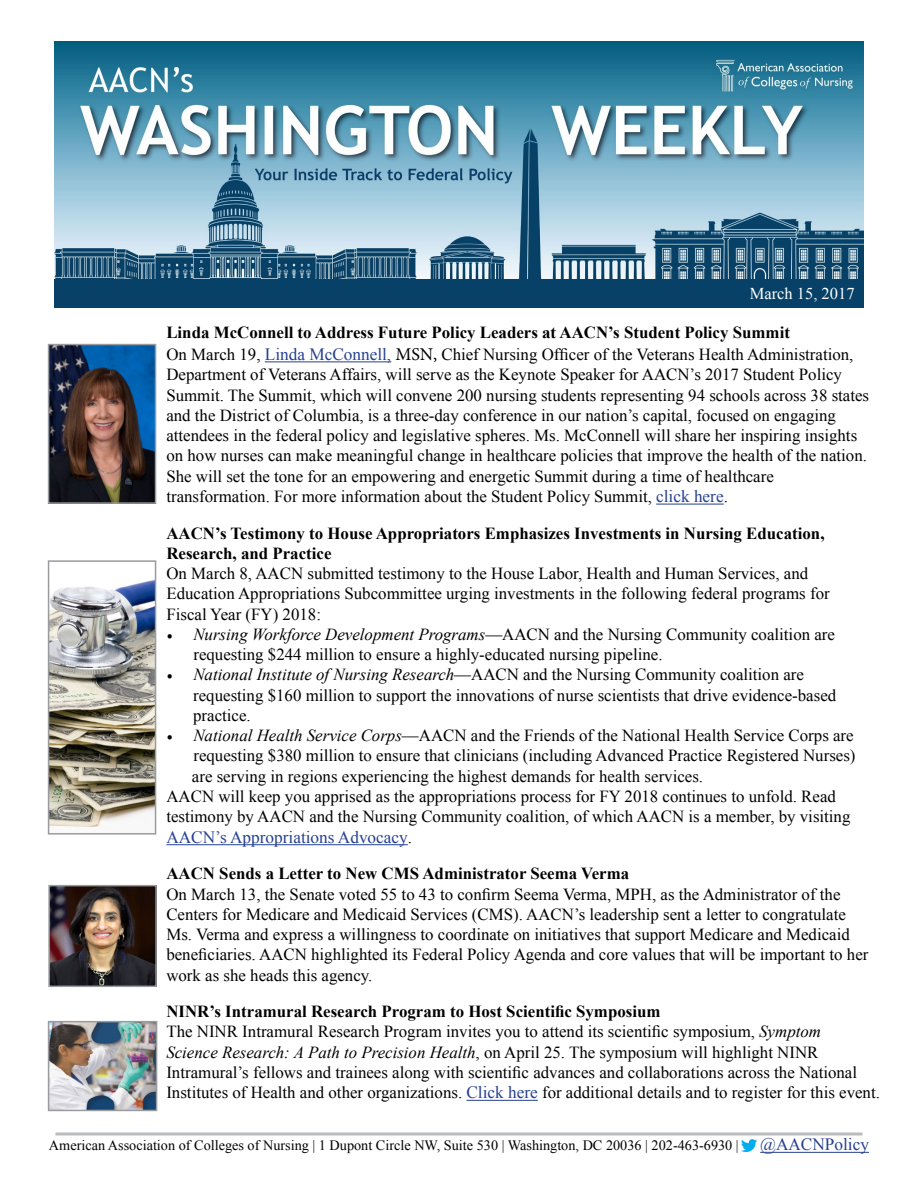
<style>
.page{position:relative;width:918px;height:1188px;background:#fff}
.page>*{position:absolute;margin:0;border:0;box-sizing:border-box;transform-origin:0 0}
.t1{font:17.25px "Times New Roman";color:#25408f}
.t2{font:16.8px/20.2px "Times New Roman";color:#000}
.t3{font:700 16.8px/20.2px "Times New Roman";color:#000}
.t4{font:16.5px "Times New Roman";color:#fff}
.t5{font:14.25px "Times New Roman";color:#000}
.s1{font-weight:700}
.s2{font-size:17.25px;color:#25408f}
.s3{font-family:"Minion Pro";font-size:18px}
.s4{font-family:"Minion Pro";font-style:italic}
.s5{font-style:italic}
.s6{font-size:16.8px;color:#000}
</style>
<div class="page">
<hr style="left:760px;top:1152px;width:109px;height:1px;background:#25408f">
<svg style="left:55px;top:1132px;width:808px;height:4px;background:#cbccce"></svg>
<img style="left:741px;top:1139px;width:16px;height:13px">
<img style="left:54px;top:41px;width:810px;height:239px">
<div style="left:54px;top:280px;width:810px;height:28px;background:#074168"></div>
<hr style="left:265px;top:361px;width:126px;height:1px;background:#25408f">
<hr style="left:656px;top:504px;width:68px;height:1px;background:#25408f">
<hr style="left:166px;top:844px;width:242px;height:1px;background:#25408f">
<hr style="left:466px;top:1100px;width:72px;height:1px;background:#25408f">
<img style="left:51px;top:347px;width:102px;height:154px">
<div style="left:48px;top:344px;width:108px;height:160px;border:2px solid #999b9e"></div>
<img style="left:51px;top:1024px;width:103px;height:84px">
<div style="left:48px;top:1021px;width:109px;height:90px;border:2px solid #999b9e"></div>
<img style="left:51px;top:888px;width:103px;height:96px">
<div style="left:48px;top:885px;width:109px;height:102px;border:2px solid #999b9e"></div>
<img style="left:51px;top:580px;width:102px;height:247px">
<div style="left:48px;top:560px;width:108px;height:275px;border:2px solid #999b9e"></div>
<p class="t4" style="left:750px;top:283px;width:106px">March 15, 2017</p>
<p class="t2" style="left:166px;top:322px;width:704px"><span class="s1">Linda McConnell to Address Future Policy Leaders at AACN’s Student Policy Summit<br></span>On March 19, <span class="s2">Linda McConnell,</span> <span class="s3">MSN,</span> Chief Nursing Officer of the Veterans Health Administration, Department of Veterans Affairs, will serve as the Keynote Speaker for AACN’s 2017 Student Policy Summit. The Summit, which will convene 200 nursing students representing 94 schools across 38 states and the District of Columbia, is a three-day conference in our nation’s capital, focused on engaging attendees in the federal policy and legislative spheres. Ms. McConnell will share her inspiring insights on how nurses can make meaningful change in healthcare policies that improve the health of the nation.<br>She will set the tone for an empowering and energetic Summit during a time of healthcare transformation. For more information about the Student Policy Summit, <span class="s2">click here</span>.</p>
<p class="t3" style="left:166px;top:522px;width:660px">AACN’s Testimony to House Appropriators Emphasizes Investments in Nursing Education,<br>Research, and Practice</p>
<p class="t2" style="left:166px;top:563px;width:665px">On March 8, AACN submitted testimony to the House Labor, Health and Human Services, and<br>Education Appropriations Subcommittee urging investments in the following federal programs for<br>Fiscal Year (FY) 2018:</p>
<p class="t2" style="left:193px;top:624px;width:643px;text-indent:-27px"><span class="s4">•</span> <span class="s5">Nursing Workforce Development Programs</span>—AACN and the Nursing Community coalition are requesting $244 million to ensure a highly-educated nursing pipeline.</p>
<p class="t2" style="left:193px;top:664px;width:645px;text-indent:-27px"><span class="s4">•</span> <span class="s5">National Institute of Nursing Research</span>—AACN and the Nursing Community coalition are requesting $160 million to support the innovations of nurse scientists that drive evidence-based practice.</p>
<p class="t2" style="left:166px;top:725px;width:689px"><span class="s4">•</span> <span class="s5">National Health Service Corps</span>—AACN and the Friends of the National Health Service Corps are</p>
<p class="t2" style="left:193px;top:745px;width:664px">requesting $380 million to ensure that clinicians (including Advanced Practice Registered Nurses)</p>
<p class="t2" style="left:192px;top:766px;width:513px">are serving in regions experiencing the highest demands for health services.</p>
<p class="t2" style="left:166px;top:786px;width:671px">AACN will keep you apprised as the appropriations process for FY 2018 continues to unfold. Read</p>
<p class="t2" style="left:166px;top:806px;width:686px">testimony by AACN and the Nursing Community coalition, of which AACN is a member, by visiting</p>
<p class="t1" style="left:166px;top:825px;width:247px">AACN’s Appropriations Advocacy<span class="s6">.</span></p>
<p class="t3" style="left:166px;top:863px;width:464px">AACN Sends a Letter to New CMS Administrator Seema Verma</p>
<p class="t2" style="left:166px;top:884px;width:704px">On March 13, the Senate voted 55 to 43 to confirm Seema Verma, MPH, as the Administrator of the Centers for Medicare and Medicaid Services (CMS). AACN’s leadership sent a letter to congratulate Ms. Verma and express a willingness to coordinate on initiatives that support Medicare and Medicaid beneficiaries. AACN highlighted its Federal Policy Agenda and core values that will be important to her work as she heads this agency.</p>
<p class="t2" style="left:166px;top:1001px;width:715px"><span class="s1">NINR’s Intramural Research Program to Host Scientific Symposium<br></span>The NINR Intramural Research Program invites you to attend its scientific symposium, <span class="s5">Symptom<br>Science Research: A Path to Precision Health</span>, on April 25. The symposium will highlight NINR Intramural’s fellows and trainees along with scientific advances and collaborations across the National Institutes of Health and other organizations. <span class="s2">Click here</span> for additional details and to register for this event.</p>
<p class="t5" style="left:49px;top:1136px;width:822px">American Association of Colleges of Nursing | 1 Dupont Circle NW, Suite 530 | Washington, DC 20036 | 202-463-6930 | <span class="s2">@AACNPolicy</span></p>
</div>
